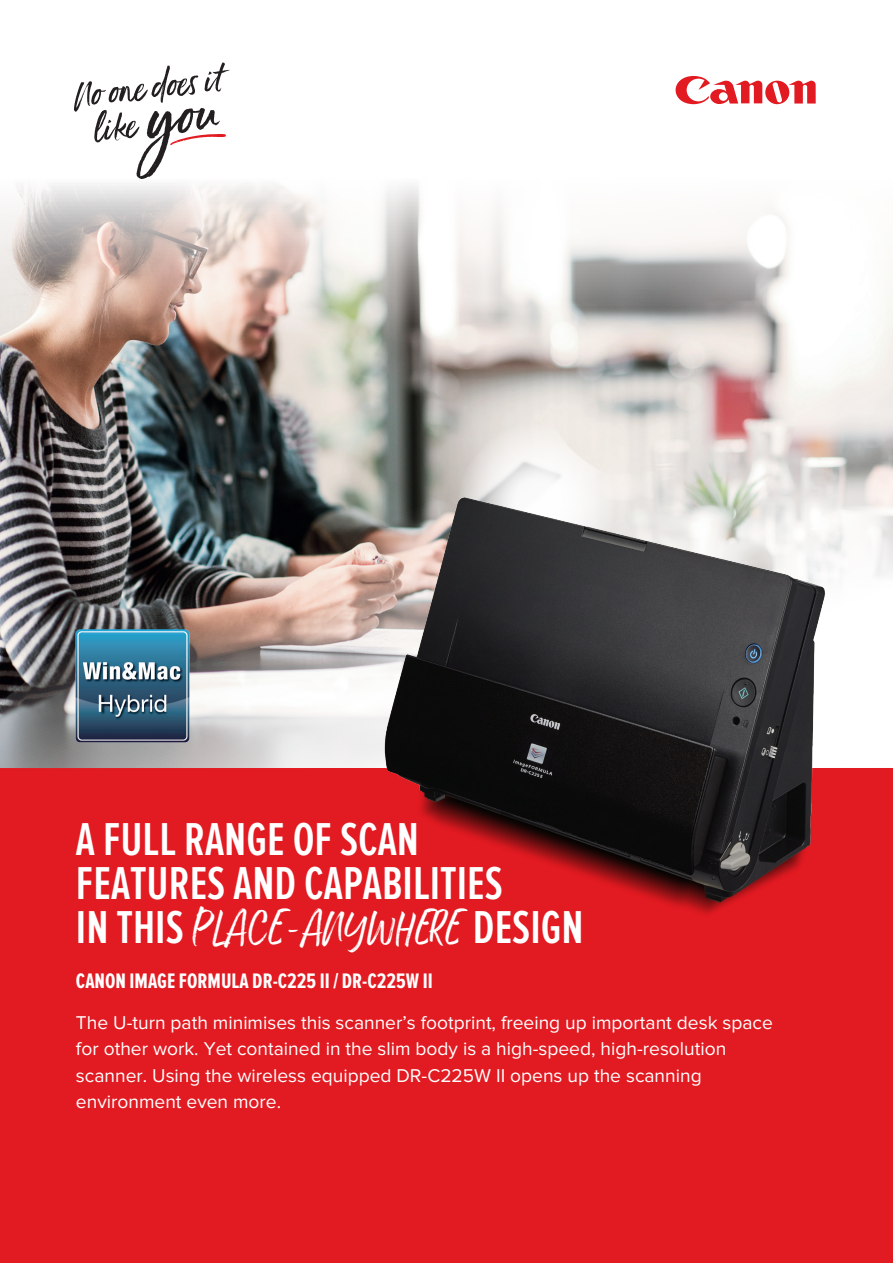
<style>
.page{position:relative;width:893px;height:1263px;background:#fff}
.page>*{position:absolute;margin:0;border:0;box-sizing:border-box;transform-origin:0 0}
.t1{font:600 47.85px/44px "Proxima Nova Ex Cn";color:#fff}
.t2{font:39px "Ernestand Emily";color:#fff}
.t3{font:700 21.75px "Proxima Nova Ex Cn";color:#fff}
.t4{font:19.2px/26.1px "Proxima Nova";color:#fff}
.s1{font-family:"Proxima Nova Ex Cn";font-weight:600;font-size:47.85px}
</style>
<div class="page">
<div style="left:0;top:757px;width:893px;height:506px;background:#e21a21"></div>
<img style="left:0;top:62px;width:893px;height:706px">
<img style="left:76px;top:630px;width:113px;height:113px">
<svg style="left:676px;top:76px;width:140px;height:28px"></svg>
<svg style="left:392px;top:396px;width:287px;height:43px;background:#c7c5c0"></svg>
<img style="left:351px;top:439px;width:516px;height:475px">
<h1 class="t1" style="left:76px;top:819px;width:428px">A FULL RANGE OF SCAN<br>FEATURES AND CAPABILITIES</h1>
<h2 class="t2" style="left:76px;top:904px;width:509px"><span class="s1">IN THIS</span> PLACE-ANYWHERE <span class="s1">DESIGN</span></h2>
<p class="t3" style="left:76px;top:969px;width:358px">CANON IMAGE FORMULA DR-C225 II / DR-C225W II</p>
<p class="t4" style="left:76px;top:1010px;width:698px">The U-turn path minimises this scanner’s footprint, freeing up important desk space for other work. Yet contained in the slim body is a high-speed, high-resolution scanner. Using the wireless equipped DR-C225W II opens up the scanning environment even more.</p>
</div>
